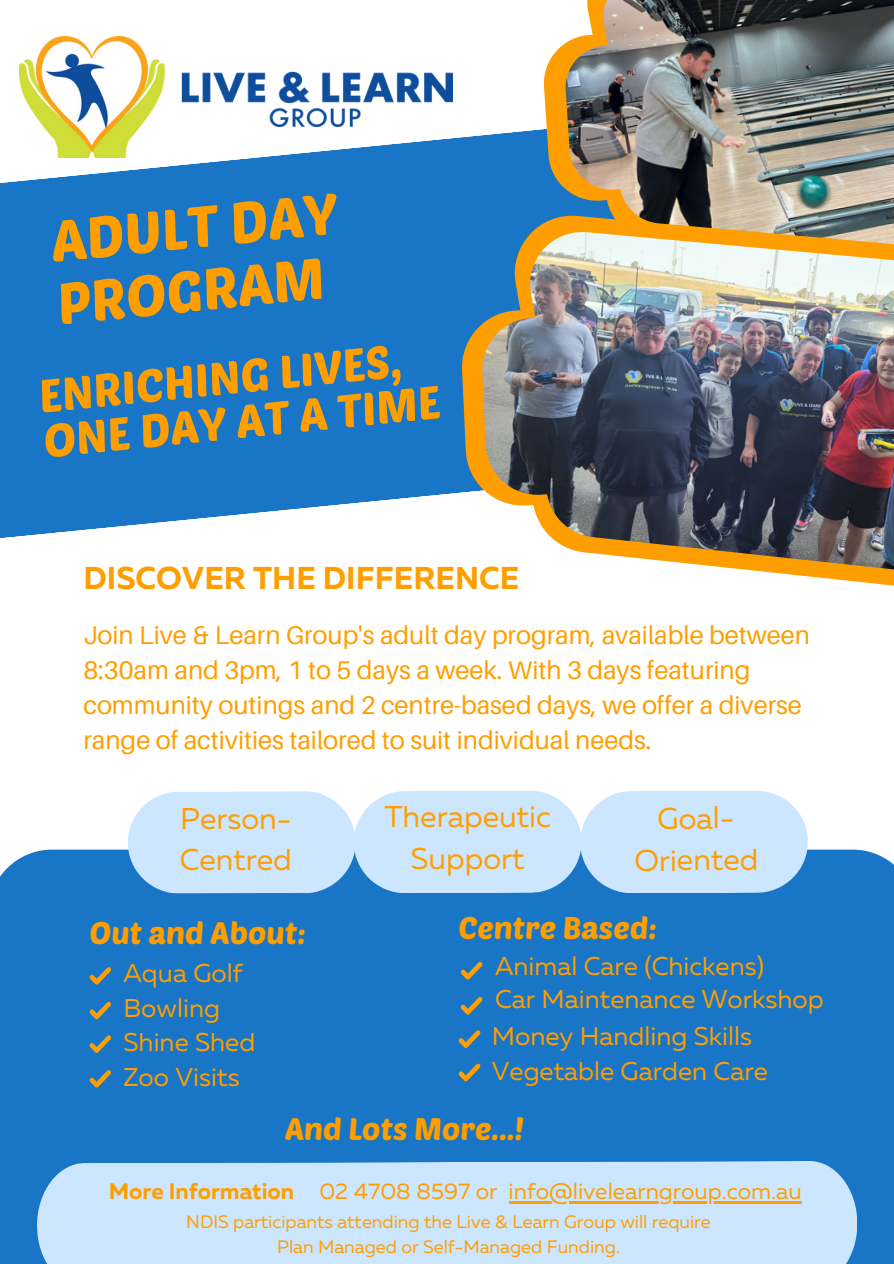
<style>
.page{position:relative;width:894px;height:1264px;background:#fff}
.page>*{position:absolute;margin:0;border:0;box-sizing:border-box;transform-origin:0 0}
.t1{font:57px "Poetsen One";color:#ff9e00}
.t2{font:45.75px/45.2px "Poetsen One";color:#ff9e00}
.t3{font:700 31.5px "Muller";color:#ff9e00}
.t4{font:30.75px "Poetsen One";color:#ff9e00}
.t5{font:30px/41.7px "Muller";color:#ff9e00;text-align:center}
.t6{font:25.65px "Muller";color:#ff9e00}
.t7{font:25.5px/35px "Aileron";color:#ff9e00}
.t8{font:22.5px "Muller";color:#ff9e00}
.t9{font:700 22.5px "Muller";color:#ff9e00}
.t10{font:18px "Muller";color:#ff9e00}
</style>
<div class="page">
<svg style="left:0;top:92px;width:542px;height:446px;background:#2f82ca"></svg>
<svg style="left:460px;top:212px;width:433px;height:374px"></svg>
<svg style="left:542px;top:44px;width:22px;height:185px;background:#b99c58"></svg>
<img style="left:564px;top:0;width:329px;height:229px">
<img style="left:482px;top:229px;width:411px;height:345px">
<div style="left:0;top:849px;width:893px;height:414px;background:#1975c5"></div>
<div style="left:37px;top:1161px;width:820px;height:102px;background:#cde6ff"></div>
<svg style="left:128px;top:791px;width:679px;height:102px;background:#c6e1fc"></svg>
<img style="left:19px;top:36px;width:433px;height:122px">
<svg style="left:89px;top:967px;width:22px;height:17px"></svg>
<svg style="left:89px;top:1001px;width:22px;height:18px"></svg>
<svg style="left:89px;top:1035px;width:22px;height:18px"></svg>
<svg style="left:89px;top:1070px;width:22px;height:17px"></svg>
<svg style="left:458px;top:1063px;width:22px;height:18px"></svg>
<svg style="left:460px;top:962px;width:22px;height:17px"></svg>
<svg style="left:460px;top:997px;width:22px;height:17px"></svg>
<svg style="left:458px;top:1030px;width:22px;height:18px"></svg>
<hr style="left:508px;top:1201px;width:293px;height:2px;background:#ff9e00">
<p class="t1" style="left:47px;top:206px;width:289px;rotate:-6deg">ADULT DAY</p>
<p class="t1" style="left:54px;top:269px;width:270px;rotate:-6deg">PROGRAM</p>
<p class="t2" style="left:36px;top:373px;width:400px;rotate:-6deg">ENRICHING LIVES,<br>ONE DAY AT A TIME</p>
<p class="t3" style="left:83px;top:564px;width:437px">DISCOVER THE DIFFERENCE</p>
<p class="t7" style="left:83px;top:617px;width:728px">Join Live &amp; Learn Group's adult day program, available between 8:30am and 3pm, 1 to 5 days a week. With 3 days featuring community outings and 2 centre-based days, we offer a diverse range of activities tailored to suit individual needs.</p>
<p class="t5" style="left:180px;top:799px;width:114px;text-align:left">Person-<br>Centred</p>
<p class="t5" style="left:384px;top:798px;width:168px">Therapeutic<br>Support</p>
<p class="t5" style="left:634px;top:799px;width:126px">Goal-<br>Oriented</p>
<p class="t4" style="left:89px;top:913px;width:218px">Out and About:</p>
<p class="t6" style="left:123px;top:962px;width:120px">Aqua Golf</p>
<p class="t6" style="left:123px;top:997px;width:98px">Bowling</p>
<p class="t4" style="left:458px;top:908px;width:200px">Centre Based:</p>
<p class="t6" style="left:495px;top:955px;width:270px">Animal Care (Chickens)</p>
<p class="t6" style="left:495px;top:988px;width:330px">Car Maintenance Workshop</p>
<p class="t6" style="left:492px;top:1024px;width:262px">Money Handling Skills</p>
<p class="t6" style="left:123px;top:1031px;width:133px">Shine Shed</p>
<p class="t6" style="left:123px;top:1066px;width:117px">Zoo Visits</p>
<p class="t6" style="left:492px;top:1060px;width:277px">Vegetable Garden Care</p>
<p class="t4" style="left:285px;top:1109px;width:240px">And Lots More...!</p>
<p class="t9" style="left:109px;top:1182px;width:187px">More Information</p>
<p class="t8" style="left:319px;top:1182px;width:483px">02 4708 8597 or info@livelearngroup.com.au</p>
<p class="t10" style="left:186px;top:1214px;width:526px">NDIS participants attending the Live &amp; Learn Group will require</p>
<p class="t10" style="left:277px;top:1238px;width:344px">Plan Managed or Self-Managed Funding.</p>
</div>
